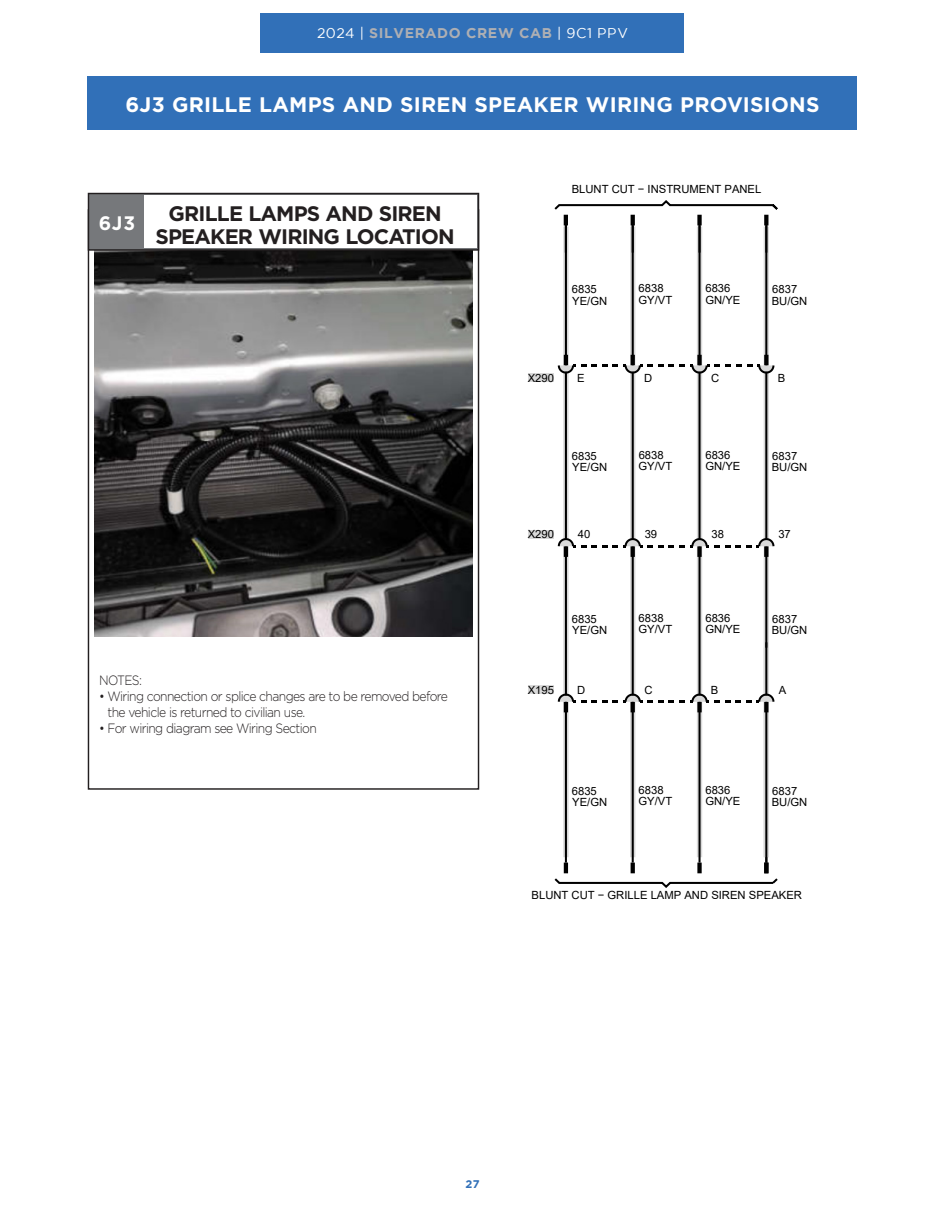
<style>
.page{position:relative;width:945px;height:1215px;background:#fff}
.page>*{position:absolute;margin:0;border:0;box-sizing:border-box;transform-origin:0 0}
.t1{font:700 21px "Gotham";letter-spacing:.01em;color:#fff}
.t2{font:700 21px/22.5px "Gotham";letter-spacing:-.04em;color:#231f20;text-align:center}
.t3{font:700 19.5px "Gotham";color:#fff}
.t4{font:700 14.1px "Gotham";letter-spacing:.045em;color:#aeafb3}
.t5{font:300 13.5px/16.2px "Gotham";letter-spacing:-.05em;color:#231f20;scale:.9 1}
.t6{font:11.25px/11.2px "Arial";color:#000}
.t7{font:700 11.1px "Gotham";color:#3170b8}
.s1{font-weight:400;color:#fff}
</style>
<div class="page">
<div style="left:261px;top:14px;width:423px;height:39px;background:#3170b8"></div>
<div style="left:88px;top:76px;width:769px;height:54px;background:#3170b8"></div>
<svg style="left:528px;top:214px;width:241px;height:660px"></svg>
<div style="left:697px;top:227px;width:5px;height:630px;background:#717171"></div>
<hr style="left:699px;top:221px;width:2px;height:642px;background:#000">
<svg style="left:764px;top:227px;width:5px;height:421px"></svg>
<hr style="left:765px;top:221px;width:2px;height:642px;background:#000">
<div style="left:697px;top:863px;width:5px;height:10px;background:#000"></div>
<hr style="left:764px;top:863px;width:4px;height:10px;background:#000">
<svg style="left:563px;top:227px;width:6px;height:630px;background:#d9d9d9"></svg>
<hr style="left:565px;top:221px;width:2px;height:642px;background:#000">
<div style="left:630px;top:227px;width:5px;height:630px;background:#9a9a9a"></div>
<hr style="left:632px;top:221px;width:2px;height:642px;background:#000">
<div style="left:764px;top:648px;width:5px;height:209px;background:#898989"></div>
<hr style="left:765px;top:642px;width:2px;height:221px;background:#000">
<svg style="left:631px;top:863px;width:4px;height:10px"></svg>
<hr style="left:564px;top:863px;width:4px;height:10px;background:#000">
<hr style="left:564px;top:215px;width:4px;height:10px;background:#000">
<svg style="left:631px;top:215px;width:4px;height:10px"></svg>
<div style="left:697px;top:215px;width:5px;height:10px;background:#000"></div>
<svg style="left:764px;top:215px;width:4px;height:10px"></svg>
<hr style="left:564px;top:546px;width:4px;height:11px;background:#000">
<div style="left:528px;top:530px;width:26px;height:8px;background:#d9d9d9"></div>
<svg style="left:631px;top:548px;width:4px;height:9px"></svg>
<div style="left:697px;top:546px;width:5px;height:11px;background:#000"></div>
<svg style="left:764px;top:548px;width:4px;height:9px"></svg>
<svg style="left:557px;top:537px;width:85px;height:11px"></svg>
<svg style="left:648px;top:537px;width:61px;height:11px"></svg>
<svg style="left:715px;top:545px;width:15px;height:2px"></svg>
<svg style="left:736px;top:545px;width:15px;height:2px"></svg>
<svg style="left:757px;top:537px;width:18px;height:11px"></svg>
<hr style="left:564px;top:702px;width:4px;height:10px;background:#000">
<div style="left:528px;top:686px;width:26px;height:8px;background:#d9d9d9"></div>
<svg style="left:631px;top:704px;width:4px;height:8px"></svg>
<div style="left:697px;top:702px;width:5px;height:10px;background:#000"></div>
<svg style="left:764px;top:704px;width:4px;height:8px"></svg>
<svg style="left:557px;top:693px;width:85px;height:11px"></svg>
<svg style="left:648px;top:693px;width:61px;height:11px"></svg>
<svg style="left:715px;top:701px;width:15px;height:2px"></svg>
<svg style="left:736px;top:701px;width:15px;height:2px"></svg>
<svg style="left:757px;top:693px;width:18px;height:11px"></svg>
<hr style="left:564px;top:355px;width:4px;height:10px;background:#000">
<div style="left:528px;top:374px;width:26px;height:8px;background:#d9d9d9"></div>
<svg style="left:631px;top:355px;width:4px;height:8px"></svg>
<div style="left:697px;top:355px;width:5px;height:10px;background:#000"></div>
<svg style="left:764px;top:355px;width:4px;height:8px"></svg>
<svg style="left:557px;top:363px;width:85px;height:12px"></svg>
<svg style="left:648px;top:363px;width:61px;height:12px"></svg>
<svg style="left:715px;top:364px;width:26px;height:2px"></svg>
<svg style="left:747px;top:363px;width:28px;height:12px"></svg>
<svg style="left:554px;top:878px;width:224px;height:10px"></svg>
<svg style="left:554px;top:200px;width:224px;height:10px"></svg>
<img style="left:95px;top:251px;width:377px;height:385px">
<div style="left:88px;top:194px;width:391px;height:56px;background:#76787b"></div>
<div style="left:88px;top:193px;width:391px;height:58px;border:1px solid #231f20"></div>
<div style="left:144px;top:196px;width:333px;height:52px;background:#fff"></div>
<p class="t4" style="left:317px;top:25px;width:312px"><span class="s1">2024 |</span> SILVERADO CREW CAB <span class="s1">| 9C1 PPV</span></p>
<p class="t1" style="left:126px;top:92px;width:695px">6J3 GRILLE LAMPS AND SIREN SPEAKER WIRING PROVISIONS</p>
<p class="t3" style="left:99px;top:212px;width:38px">6J3</p>
<p class="t2" style="left:155px;top:202px;width:301px">GRILLE LAMPS AND SIREN<br>SPEAKER WIRING LOCATION</p>
<p class="t5" style="left:99px;top:672px;width:49px">NOTES:</p>
<p class="t5" style="left:108px;top:688px;width:380px;text-indent:-9px">• Wiring connection or splice changes are to be removed before the vehicle is returned to civilian use.</p>
<p class="t5" style="left:99px;top:720px;width:243px">• For wiring diagram see Wiring Section</p>
<p class="t6" style="left:572px;top:184px;width:191px">BLUNT CUT − INSTRUMENT PANEL</p>
<p class="t6" style="left:572px;top:284px;width:37px">6835<br>YE/GN</p>
<p class="t6" style="left:639px;top:283px;width:35px">6838<br>GY/VT</p>
<p class="t6" style="left:705px;top:283px;width:37px">6836<br>GN/YE</p>
<p class="t6" style="left:772px;top:284px;width:37px">6837<br>BU/GN</p>
<p class="t6" style="left:528px;top:372px;width:28px">X290</p>
<p class="t6" style="left:577px;top:372px;width:9px">E</p>
<p class="t6" style="left:644px;top:372px;width:10px">D</p>
<p class="t6" style="left:711px;top:372px;width:10px">C</p>
<p class="t6" style="left:778px;top:372px;width:9px">B</p>
<p class="t6" style="left:572px;top:450px;width:37px">6835<br>YE/GN</p>
<p class="t6" style="left:639px;top:449px;width:35px">6838<br>GY/VT</p>
<p class="t6" style="left:705px;top:449px;width:37px">6836<br>GN/YE</p>
<p class="t6" style="left:772px;top:450px;width:37px">6837<br>BU/GN</p>
<p class="t6" style="left:528px;top:529px;width:28px">X290</p>
<p class="t6" style="left:578px;top:529px;width:14px">40</p>
<p class="t6" style="left:645px;top:529px;width:14px">39</p>
<p class="t6" style="left:712px;top:529px;width:14px">38</p>
<p class="t6" style="left:778px;top:529px;width:14px">37</p>
<p class="t6" style="left:572px;top:613px;width:37px">6835<br>YE/GN</p>
<p class="t6" style="left:639px;top:612px;width:35px">6838<br>GY/VT</p>
<p class="t6" style="left:705px;top:612px;width:37px">6836<br>GN/YE</p>
<p class="t6" style="left:772px;top:613px;width:37px">6837<br>BU/GN</p>
<p class="t6" style="left:528px;top:684px;width:28px">X195</p>
<p class="t6" style="left:577px;top:684px;width:10px">D</p>
<p class="t6" style="left:644px;top:684px;width:10px">C</p>
<p class="t6" style="left:711px;top:684px;width:9px">B</p>
<p class="t6" style="left:779px;top:684px;width:9px">A</p>
<p class="t6" style="left:572px;top:785px;width:37px">6835<br>YE/GN</p>
<p class="t6" style="left:639px;top:784px;width:35px">6838<br>GY/VT</p>
<p class="t6" style="left:705px;top:784px;width:37px">6836<br>GN/YE</p>
<p class="t6" style="left:772px;top:785px;width:37px">6837<br>BU/GN</p>
<p class="t6" style="left:532px;top:890px;width:272px">BLUNT CUT − GRILLE LAMP AND SIREN SPEAKER</p>
<p class="t7" style="left:465px;top:1178px;width:16px">27</p>
</div>
